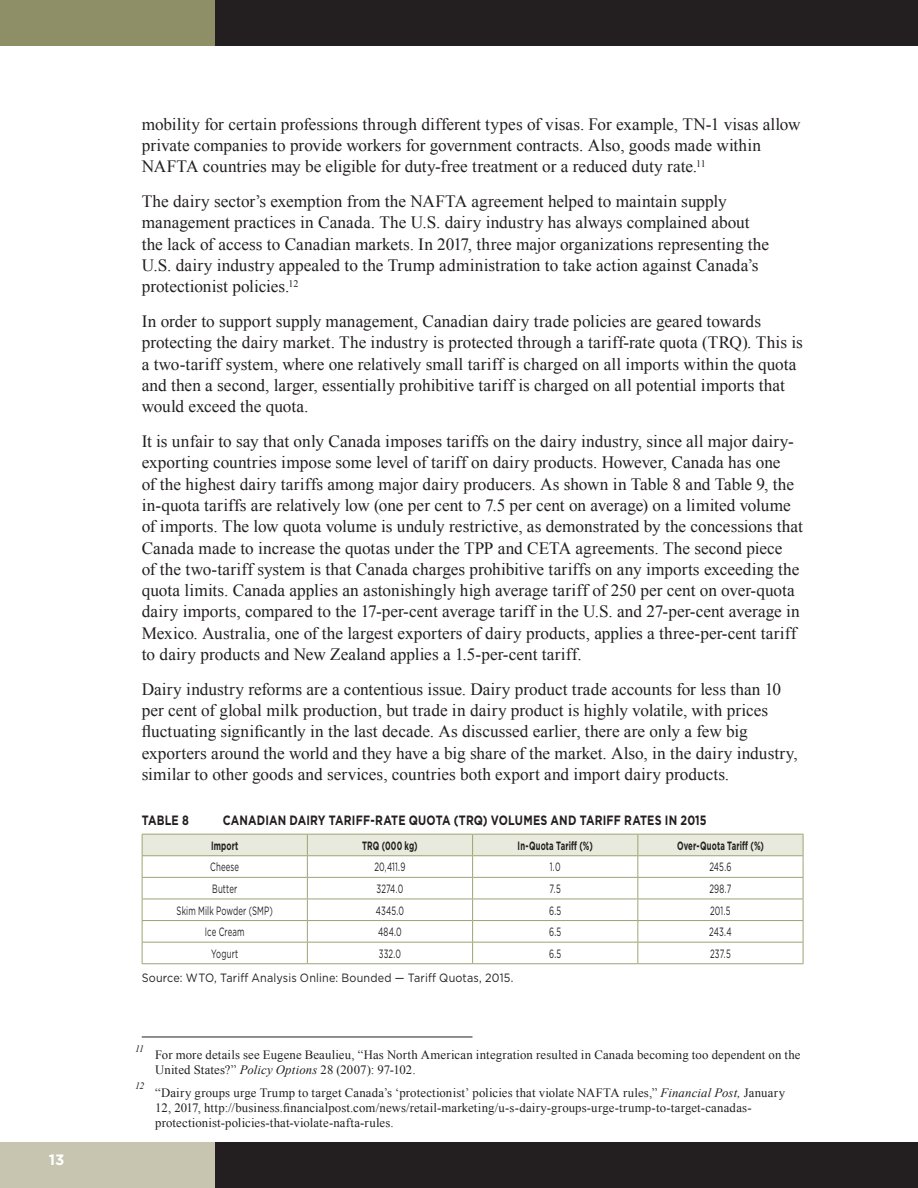
<style>
.page{position:relative;width:918px;height:1188px;background:#fff}
.page>*{position:absolute;margin:0;border:0;box-sizing:border-box;transform-origin:0 0}
.Body{font:17.25px/21.3px "Times New Roman";color:#231f20}
.t1{font:700 15px "Gotham";color:#fff}
.Table_Heading{font:700 13.5px "Gotham";letter-spacing:.015em;color:#231f20;scale:.8 1}
.Footnote{font:12.75px/15.3px "Times New Roman";letter-spacing:.01em;color:#231f20}
.Body_Centered__SPP_T{font:12px "Gotham";letter-spacing:.015em;color:#231f20;scale:.65 1}
.Table_Source{font:12px "Gotham";letter-spacing:.015em;color:#231f20;scale:.9 1}
.Header_Row_Centered{font:700 12px "Gotham";letter-spacing:.02em;color:#231f20;scale:.64 1}
.Footnote-2{font:italic 9.75px "Times New Roman";color:#231f20}
.s1{font-style:italic}
</style>
<div class="page">
<div style="left:0;top:1143px;width:215px;height:45px;background:#c7c5af"></div>
<div style="left:0;top:0;width:215px;height:45px;background:#8e8f66"></div>
<div style="left:215px;top:1143px;width:703px;height:45px;background:#231f20"></div>
<div style="left:215px;top:0;width:703px;height:45px;background:#231f20"></div>
<svg style="left:142px;top:834px;width:662px;height:129px"></svg>
<hr style="left:142px;top:963px;width:165px;height:1px;background:#9ea374">
<hr style="left:307px;top:963px;width:166px;height:1px;background:#9ea374">
<hr style="left:473px;top:963px;width:165px;height:1px;background:#9ea374">
<hr style="left:638px;top:963px;width:165px;height:1px;background:#9ea374">
<hr style="left:142px;top:1037px;width:330px;height:1px;background:#231f20">
<p class="t1" style="left:49px;top:1150px;width:17px">13</p>
<p class="Body" style="left:142px;top:113px;width:660px">mobility for certain professions through different types of visas. For example, TN-1 visas allow private companies to provide workers for government contracts. Also, goods made within<br>NAFTA countries may be eligible for duty-free treatment or a reduced duty rate.<sup>11</sup></p>
<p class="Body" style="left:142px;top:190px;width:629px">The dairy sector’s exemption from the NAFTA agreement helped to maintain supply management practices in Canada. The U.S. dairy industry has always complained about the lack of access to Canadian markets. In 2017, three major organizations representing the U.S. dairy industry appealed to the Trump administration to take action against Canada’s protectionist policies.<sup>12</sup></p>
<p class="Body" style="left:142px;top:310px;width:663px">In order to support supply management, Canadian dairy trade policies are geared towards protecting the dairy market. The industry is protected through a tariff-rate quota (TRQ). This is a two-tariff system, where one relatively small tariff is charged on all imports within the quota and then a second, larger, essentially prohibitive tariff is charged on all potential imports that would exceed the quota.</p>
<p class="Body" style="left:142px;top:430px;width:663px">It is unfair to say that only Canada imposes tariffs on the dairy industry, since all major dairy&shy;exporting countries impose some level of tariff on dairy products. However, Canada has one<br>of the highest dairy tariffs among major dairy producers. As shown in Table 8 and Table 9, the in-quota tariffs are relatively low (one per cent to 7.5 per cent on average) on a limited volume of imports. The low quota volume is unduly restrictive, as demonstrated by the concessions that Canada made to increase the quotas under the TPP and CETA agreements. The second piece<br>of the two-tariff system is that Canada charges prohibitive tariffs on any imports exceeding the quota limits. Canada applies an astonishingly high average tariff of 250 per cent on over-quota dairy imports, compared to the 17-per-cent average tariff in the U.S. and 27-per-cent average in Mexico. Australia, one of the largest exporters of dairy products, applies a three-per-cent tariff to dairy products and New Zealand applies a 1.5-per-cent tariff.</p>
<p class="Body" style="left:142px;top:678px;width:658px">Dairy industry reforms are a contentious issue. Dairy product trade accounts for less than 10 per cent of global milk production, but trade in dairy product is highly volatile, with prices fluctuating significantly in the last decade. As discussed earlier, there are only a few big exporters around the world and they have a big share of the market. Also, in the dairy industry, similar to other goods and services, countries both export and import dairy products.</p>
<p class="Table_Heading" style="left:142px;top:811px;width:60px">TABLE 8</p>
<p class="Table_Heading" style="left:223px;top:811px;width:606px">CANADIAN DAIRY TARIFF-RATE QUOTA (TRQ) VOLUMES AND TARIFF RATES IN 2015</p>
<p class="Header_Row_Centered" style="left:211px;top:838px;width:44px">Import</p>
<p class="Header_Row_Centered" style="left:362px;top:838px;width:88px">TRQ (000 kg)</p>
<p class="Header_Row_Centered" style="left:518px;top:838px;width:119px">In-Quota Tariff (%)</p>
<p class="Header_Row_Centered" style="left:677px;top:838px;width:137px">Over-Quota Tariff (%)</p>
<p class="Body_Centered__SPP_T" style="left:210px;top:859px;width:46px">Cheese</p>
<p class="Body_Centered__SPP_T" style="left:374px;top:859px;width:49px">20,411.9</p>
<p class="Body_Centered__SPP_T" style="left:550px;top:859px;width:18px">1.0</p>
<p class="Body_Centered__SPP_T" style="left:709px;top:859px;width:36px">245.6</p>
<p class="Body_Centered__SPP_T" style="left:212px;top:881px;width:40px">Butter</p>
<p class="Body_Centered__SPP_T" style="left:377px;top:881px;width:43px">3274.0</p>
<p class="Body_Centered__SPP_T" style="left:550px;top:881px;width:19px">7.5</p>
<p class="Body_Centered__SPP_T" style="left:709px;top:881px;width:35px">298.7</p>
<p class="Body_Centered__SPP_T" style="left:177px;top:903px;width:150px">Skim Milk Powder (SMP)</p>
<p class="Body_Centered__SPP_T" style="left:376px;top:903px;width:45px">4345.0</p>
<p class="Body_Centered__SPP_T" style="left:549px;top:903px;width:21px">6.5</p>
<p class="Body_Centered__SPP_T" style="left:710px;top:903px;width:33px">201.5</p>
<p class="Body_Centered__SPP_T" style="left:205px;top:924px;width:63px">Ice Cream</p>
<p class="Body_Centered__SPP_T" style="left:378px;top:924px;width:38px">484.0</p>
<p class="Body_Centered__SPP_T" style="left:549px;top:924px;width:21px">6.5</p>
<p class="Body_Centered__SPP_T" style="left:709px;top:924px;width:36px">243.4</p>
<p class="Body_Centered__SPP_T" style="left:211px;top:946px;width:43px">Yogurt</p>
<p class="Body_Centered__SPP_T" style="left:379px;top:946px;width:36px">332.0</p>
<p class="Body_Centered__SPP_T" style="left:549px;top:946px;width:21px">6.5</p>
<p class="Body_Centered__SPP_T" style="left:710px;top:946px;width:34px">237.5</p>
<p class="Table_Source" style="left:142px;top:971px;width:415px">Source: WTO, Tariff Analysis Online: Bounded — Tariff Quotas, 2015.</p>
<p class="Footnote-2" style="left:135px;top:1042px;width:11px">11</p>
<p class="Footnote-2" style="left:135px;top:1079px;width:11px">12</p>
<p class="Footnote" style="left:155px;top:1047px;width:647px">For more details see Eugene Beaulieu, “Has North American integration resulted in Canada becoming too dependent on the<br>United States?” <span class="s1">Policy Options</span> 28 (2007): 97-102.</p>
<p class="Footnote" style="left:155px;top:1085px;width:631px">“Dairy groups urge Trump to target Canada’s ‘protectionist’ policies that violate NAFTA rules,” <span class="s1">Financial Post,</span> January<br>12, 2017, http://business.financialpost.com/news/retail-marketing/u-s-dairy-groups-urge-trump-to-target-canadas&shy;protectionist-policies-that-violate-nafta-rules.</p>
</div>
